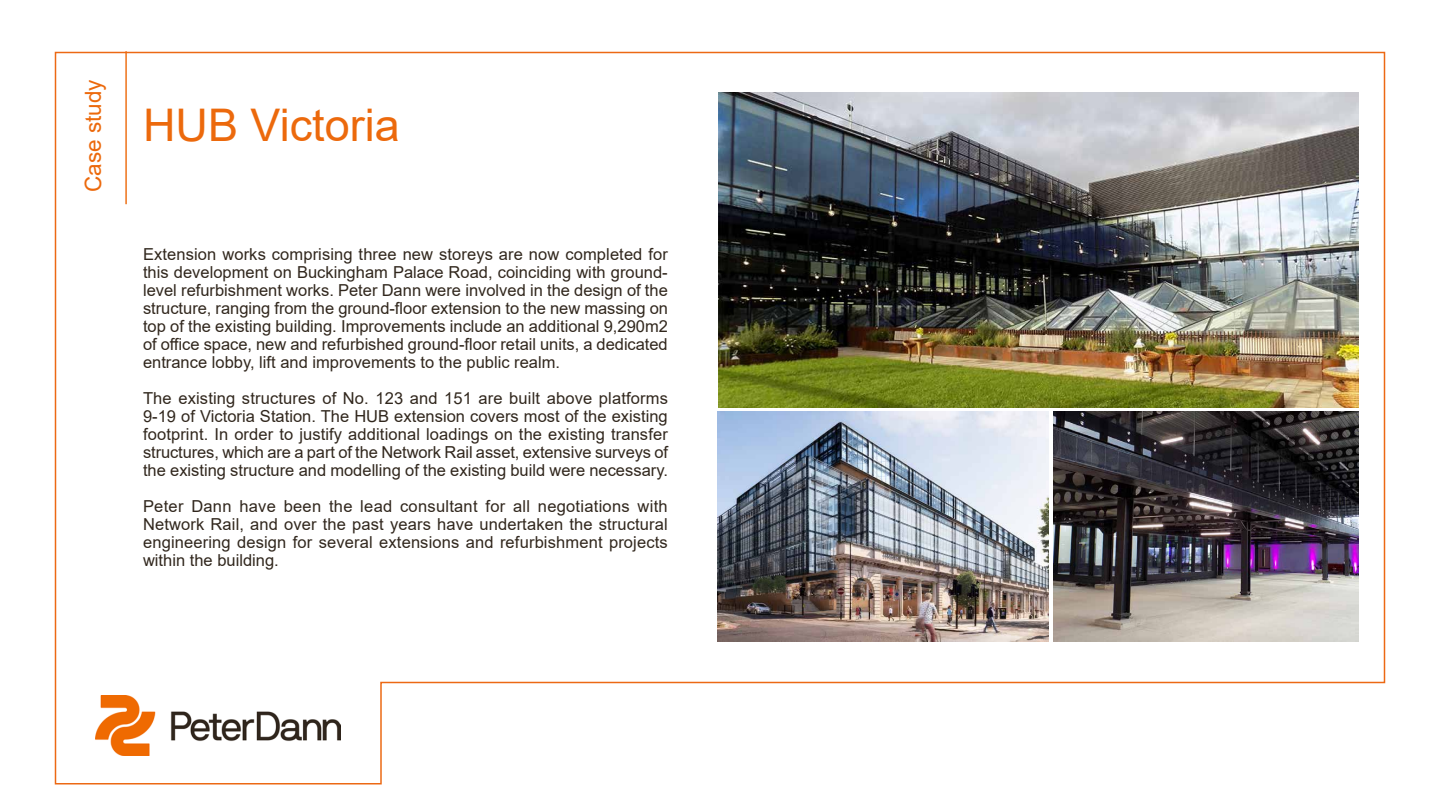
<style>
.page{position:relative;width:1440px;height:810px;background:#fff}
.page>*{position:absolute;margin:0;border:0;box-sizing:border-box;transform-origin:0 0}
.t1{font:45px "Arial";color:#ec690c}
.t2{font:22.5px "Arial";color:#ec690c}
.t3{font:16.5px/18px "Arial";color:#31271d;text-align:justify}
</style>
<div class="page">
<img style="left:54px;top:51px;width:1332px;height:734px">
<img style="left:96px;top:696px;width:245px;height:60px">
<h2 class="t2" style="left:78px;top:192px;width:114px;rotate:-90deg">Case study</h2>
<h1 class="t1" style="left:143px;top:94px;width:258px">HUB Victoria</h1>
<p class="t3" style="left:143px;top:245px;width:526px">Extension works comprising three new storeys are now completed for this development on Buckingham Palace Road, coinciding with ground&shy;level refurbishment works. Peter Dann were involved in the design of the structure, ranging from the ground-floor extension to the new massing on top of the existing building. Improvements include an additional 9,290m2 of office space, new and refurbished ground-floor retail units, a dedicated entrance lobby, lift and improvements to the public realm.</p>
<p class="t3" style="left:143px;top:389px;width:527px">The existing structures of No. 123 and 151 are built above platforms 9-19 of Victoria Station. The HUB extension covers most of the existing footprint. In order to justify additional loadings on the existing transfer structures, which are a part of the Network Rail asset, extensive surveys of the existing structure and modelling of the existing build were necessary.</p>
<p class="t3" style="left:143px;top:497px;width:526px">Peter Dann have been the lead consultant for all negotiations with Network Rail, and over the past years have undertaken the structural engineering design for several extensions and refurbishment projects within the building.</p>
</div>
